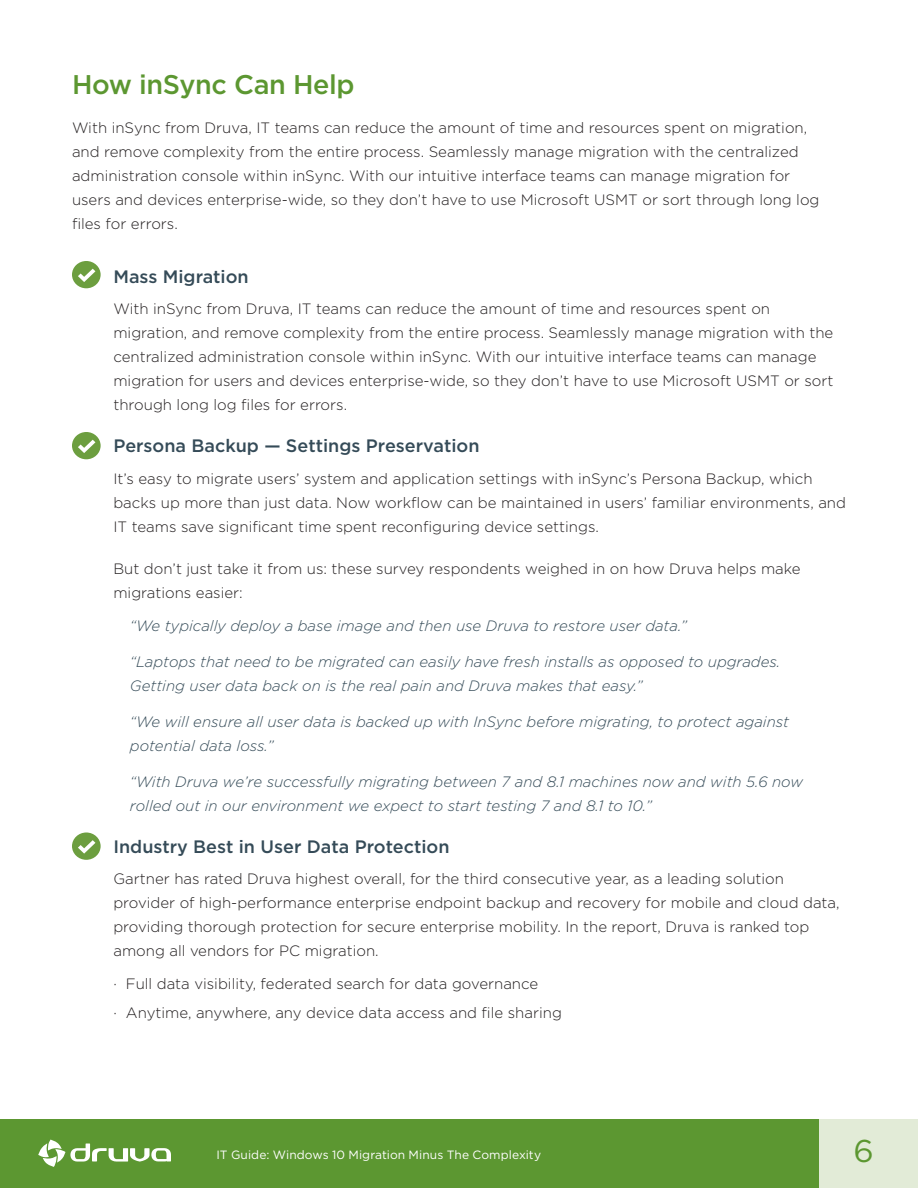
<style>
.page{position:relative;width:918px;height:1188px;background:#fff}
.page>*{position:absolute;margin:0;border:0;box-sizing:border-box;transform-origin:0 0}
.t1{font:31.5px "Gotham";color:#5c9731}
.t2{font:500 27px "Gotham";letter-spacing:-.015em;color:#5c9731}
.t3{font:500 18px "Gotham";color:#354b58}
.t4{font:300 15px/24px "Gotham";color:#231f20}
.t5{font:italic 300 15px/24px "Gotham";color:#354b58}
.t6{font:12px "Gotham";letter-spacing:.005em;color:#fff}
</style>
<div class="page">
<div style="left:0;top:1119px;width:819px;height:69px;background:#5c9731"></div>
<div style="left:819px;top:1119px;width:99px;height:69px;background:#e2ebd7"></div>
<svg style="left:38px;top:1140px;width:133px;height:27px"></svg>
<svg style="left:72px;top:261px;width:29px;height:27px"></svg>
<svg style="left:72px;top:432px;width:29px;height:27px"></svg>
<svg style="left:72px;top:832px;width:29px;height:28px"></svg>
<h4 class="t2" style="left:72px;top:66px;width:284px">How inSync Can Help</h4>
<h4 class="t4" style="left:72px;top:115px;width:749px">With inSync from Druva, IT teams can reduce the amount of time and resources spent on migration, and remove complexity from the entire process. Seamlessly manage migration with the centralized administration console within inSync. With our intuitive interface teams can manage migration for users and devices enterprise-wide, so they don’t have to use Microsoft USMT or sort through long log files for errors.</h4>
<p class="t3" style="left:113px;top:264px;width:137px">Mass Migration</p>
<p class="t4" style="left:113px;top:296px;width:722px">With inSync from Druva, IT teams can reduce the amount of time and resources spent on migration, and remove complexity from the entire process. Seamlessly manage migration with the centralized administration console within inSync. With our intuitive interface teams can manage migration for users and devices enterprise-wide, so they don’t have to use Microsoft USMT or sort through long log files for errors.</p>
<p class="t3" style="left:113px;top:434px;width:368px">Persona Backup — Settings Preservation</p>
<p class="t4" style="left:113px;top:466px;width:734px">It’s easy to migrate users’ system and application settings with inSync’s Persona Backup, which backs up more than just data. Now workflow can be maintained in users’ familiar environments, and<br>IT teams save significant time spent reconfiguring device settings.</p>
<p class="t4" style="left:113px;top:556px;width:689px">But don’t just take it from us: these survey respondents weighed in on how Druva helps make migrations easier:</p>
<p class="t5" style="left:130px;top:613px;width:559px">“We typically deploy a base image and then use Druva to restore user data.”</p>
<p class="t5" style="left:130px;top:649px;width:652px">“Laptops that need to be migrated can easily have fresh installs as opposed to upgrades.<br>Getting user data back on is the real pain and Druva makes that easy.”</p>
<p class="t5" style="left:130px;top:709px;width:661px">“We will ensure all user data is backed up with InSync before migrating, to protect against potential data loss.”</p>
<p class="t5" style="left:130px;top:769px;width:675px">“With Druva we’re successfully migrating between 7 and 8.1 machines now and with 5.6 now rolled out in our environment we expect to start testing 7 and 8.1 to 10.”</p>
<p class="t3" style="left:113px;top:834px;width:338px">Industry Best in User Data Protection</p>
<p class="t4" style="left:113px;top:866px;width:728px">Gartner has rated Druva highest overall, for the third consecutive year, as a leading solution provider of high-performance enterprise endpoint backup and recovery for mobile and cloud data, providing thorough protection for secure enterprise mobility. In the report, Druva is ranked top among all vendors for PC migration.</p>
<p class="t4" style="left:113px;top:971px;width:426px">· Full data visibility, federated search for data governance</p>
<p class="t4" style="left:113px;top:1000px;width:450px">· Anytime, anywhere, any device data access and file sharing</p>
<p class="t6" style="left:216px;top:1147px;width:326px">IT Guide: Windows 10 Migration Minus The Complexity</p>
<h1 class="t1" style="left:854px;top:1131px;width:22px">6</h1>
</div>
